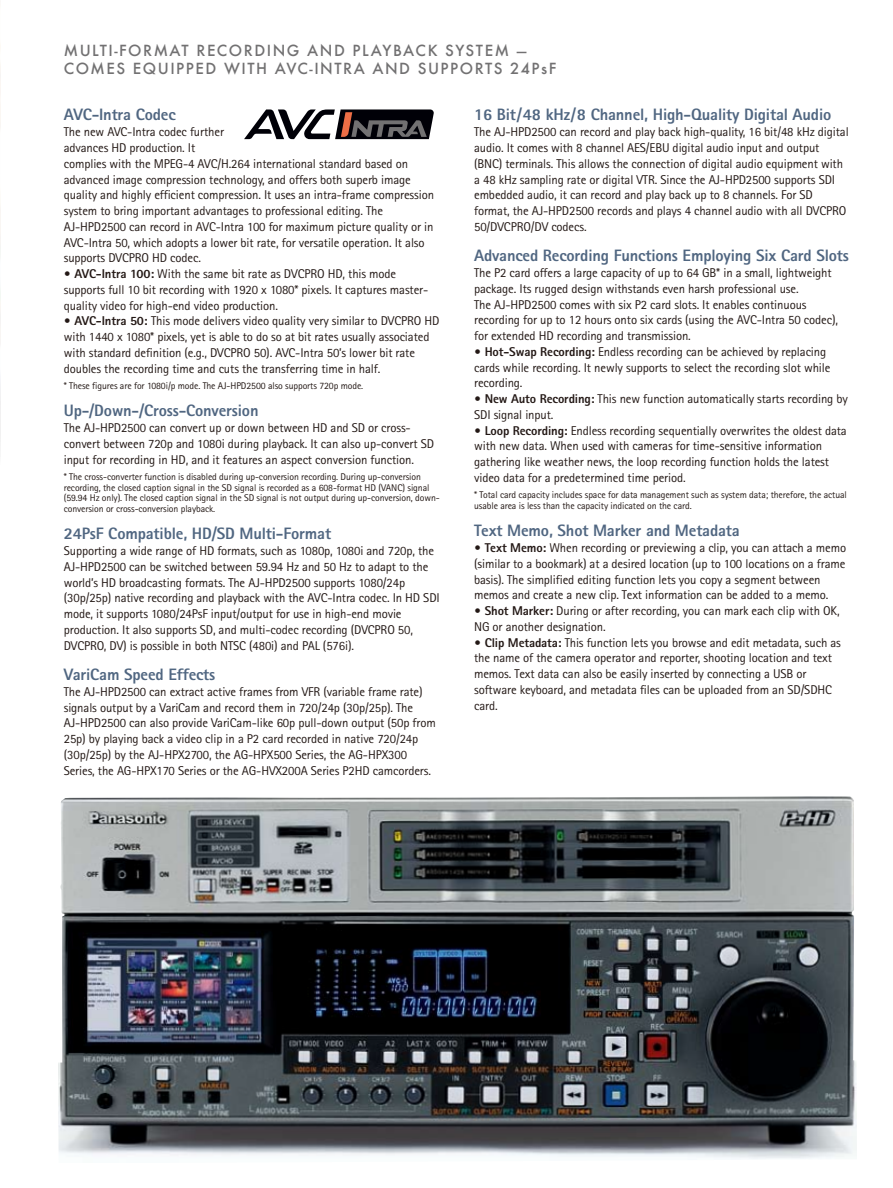
<style>
.page{position:relative;width:893px;height:1188px;background:#fff}
.page>*{position:absolute;margin:0;border:0;box-sizing:border-box;transform-origin:0 0}
.t1{font:800 16.5px "Rotis Sans Serif Std";letter-spacing:-.01em;color:#506681}
.t2{font:500 15px/18px "Futura";letter-spacing:.1em;color:#727172}
.t3{font:12.75px/15.8px "Rotis Sans Serif Std";letter-spacing:-.01em;color:#231815}
.t4{font:9.75px/10.5px "Rotis Sans Serif Std";letter-spacing:-.01em;color:#231815}
.s1{font-weight:800}
</style>
<div class="page">
<img style="left:0;top:65px;width:1px;height:381px">
<svg style="left:244px;top:109px;width:190px;height:30px"></svg>
<img style="left:58px;top:796px;width:799px;height:363px">
<p class="t2" style="left:64px;top:41px;width:464px;text-indent:289px">PLAYBACK SYSTEM —<br>COMES EQUIPPED WITH AVC-INTRA AND</p>
<p class="t2" style="left:64px;top:41px;width:257px">MULTI-FORMAT RECORDIN G AND</p>
<p class="t2" style="left:418px;top:59px;width:140px">SUPPORTS 24PSF</p>
<p class="t1" style="left:64px;top:104px;width:113px">AVC-Intra Codec</p>
<p class="t3" style="left:64px;top:124px;width:372px">The new AVC-Intra codec further<br>advances HD production. It<br>complies with the MPEG-4 AVC/H.264 international standard based on advanced image compression technology, and offers both superb image quality and highly efficient compression. It uses an intra-frame compression system to bring important advantages to professional editing. The AJ-HPD2500 can record in AVC-Intra 100 for maximum picture quality or in AVC-Intra 50, which adopts a lower bit rate, for versatile operation. It also supports DVCPRO HD codec.</p>
<p class="t3" style="left:64px;top:266px;width:366px"><span class="s1">• AVC-Intra 100:</span> With the same bit rate as DVCPRO HD, this mode supports full 10 bit recording with 1920 x 1080* pixels. It captures master&shy;quality video for high-end video production.</p>
<p class="t3" style="left:64px;top:313px;width:377px"><span class="s1">• AVC-Intra 50:</span> This mode delivers video quality very similar to DVCPRO HD with 1440 x 1080* pixels, yet is able to do so at bit rates usually associated with standard definition (e.g., DVCPRO 50). AVC-Intra 50’s lower bit rate doubles the recording time and cuts the transferring time in half.</p>
<p class="t4" style="left:64px;top:380px;width:301px">* These figures are for 1080i/p mode. The AJ-HPD2500 also supports 720p mode.</p>
<p class="t1" style="left:64px;top:400px;width:196px">Up-/Down-/Cross-Conversion</p>
<p class="t3" style="left:64px;top:420px;width:372px">The AJ-HPD2500 can convert up or down between HD and SD or cross&shy;convert between 720p and 1080i during playback. It can also up-convert SD input for recording in HD, and it features an aspect conversion function.</p>
<p class="t4" style="left:64px;top:472px;width:377px">* The cross-converter function is disabled during up-conversion recording. During up-conversion recording, the closed caption signal in the SD signal is recorded as a 608-format HD (VANC) signal (59.94 Hz only). The closed caption signal in the SD signal is not output during up-conversion, down&shy;conversion or cross-conversion playback.</p>
<p class="t1" style="left:64px;top:523px;width:269px">24PsF Compatible, HD/SD Multi-Format</p>
<p class="t3" style="left:64px;top:543px;width:378px">Supporting a wide range of HD formats, such as 1080p, 1080i and 720p, the AJ-HPD2500 can be switched between 59.94 Hz and 50 Hz to adapt to the world’s HD broadcasting formats. The AJ-HPD2500 supports 1080/24p (30p/25p) native recording and playback with the AVC-Intra codec. In HD SDI mode, it supports 1080/24PsF input/output for use in high-end movie production. It also supports SD, and multi-codec recording (DVCPRO 50, DVCPRO, DV) is possible in both NTSC (480i) and PAL (576i).</p>
<p class="t1" style="left:64px;top:664px;width:153px">VariCam Speed Effects</p>
<p class="t3" style="left:64px;top:684px;width:374px">The AJ-HPD2500 can extract active frames from VFR (variable frame rate) signals output by a VariCam and record them in 720/24p (30p/25p). The AJ-HPD2500 can also provide VariCam-like 60p pull-down output (50p from 25p) by playing back a video clip in a P2 card recorded in native 720/24p (30p/25p) by the AJ-HPX2700, the AG-HPX500 Series, the AG-HPX300<br>Series, the AG-HPX170 Series or the AG-HVX200A Series P2HD camcorders.</p>
<p class="t1" style="left:474px;top:104px;width:359px">16 Bit/48 kHz/8 Channel, High-Quality Digital Audio</p>
<p class="t3" style="left:474px;top:124px;width:376px">The AJ-HPD2500 can record and play back high-quality, 16 bit/48 kHz digital audio. It comes with 8 channel AES/EBU digital audio input and output (BNC) terminals. This allows the connection of digital audio equipment with a 48 kHz sampling rate or digital VTR. Since the AJ-HPD2500 supports SDI embedded audio, it can record and play back up to 8 channels. For SD format, the AJ-HPD2500 records and plays 4 channel audio with all DVCPRO 50/DVCPRO/DV codecs.</p>
<p class="t1" style="left:474px;top:245px;width:376px">Advanced Recording Functions Employing Six Card Slots</p>
<p class="t3" style="left:474px;top:265px;width:365px">The P2 card offers a large capacity of up to 64 GB* in a small, lightweight package. Its rugged design withstands even harsh professional use.<br>The AJ-HPD2500 comes with six P2 card slots. It enables continuous recording for up to 12 hours onto six cards (using the AVC-Intra 50 codec), for extended HD recording and transmission.</p>
<p class="t3" style="left:474px;top:344px;width:358px"><span class="s1">• Hot-Swap Recording:</span> Endless recording can be achieved by replacing cards while recording. It newly supports to select the recording slot while recording.</p>
<p class="t3" style="left:474px;top:391px;width:375px"><span class="s1">• New Auto Recording:</span> This new function automatically starts recording by<br>SDI signal input.</p>
<p class="t3" style="left:474px;top:422px;width:374px"><span class="s1">• Loop Recording:</span> Endless recording sequentially overwrites the oldest data with new data. When used with cameras for time-sensitive information gathering like weather news, the loop recording function holds the latest video data for a predetermined time period.</p>
<p class="t4" style="left:474px;top:490px;width:374px">* Total card capacity includes space for data management such as system data; therefore, the actual usable area is less than the capacity indicated on the card.</p>
<p class="t1" style="left:474px;top:520px;width:267px">Text Memo, Shot Marker and Metadata</p>
<p class="t3" style="left:474px;top:540px;width:374px"><span class="s1">• Text Memo:</span> When recording or previewing a clip, you can attach a memo (similar to a bookmark) at a desired location (up to 100 locations on a frame basis). The simplified editing function lets you copy a segment between memos and create a new clip. Text information can be added to a memo.</p>
<p class="t3" style="left:474px;top:603px;width:367px"><span class="s1">• Shot Marker:</span> During or after recording, you can mark each clip with OK,<br>NG or another designation.</p>
<p class="t3" style="left:474px;top:634px;width:368px"><span class="s1">• Clip Metadata:</span> This function lets you browse and edit metadata, such as the name of the camera operator and reporter, shooting location and text memos. Text data can also be easily inserted by connecting a USB or software keyboard, and metadata files can be uploaded from an SD/SDHC card.</p>
</div>
